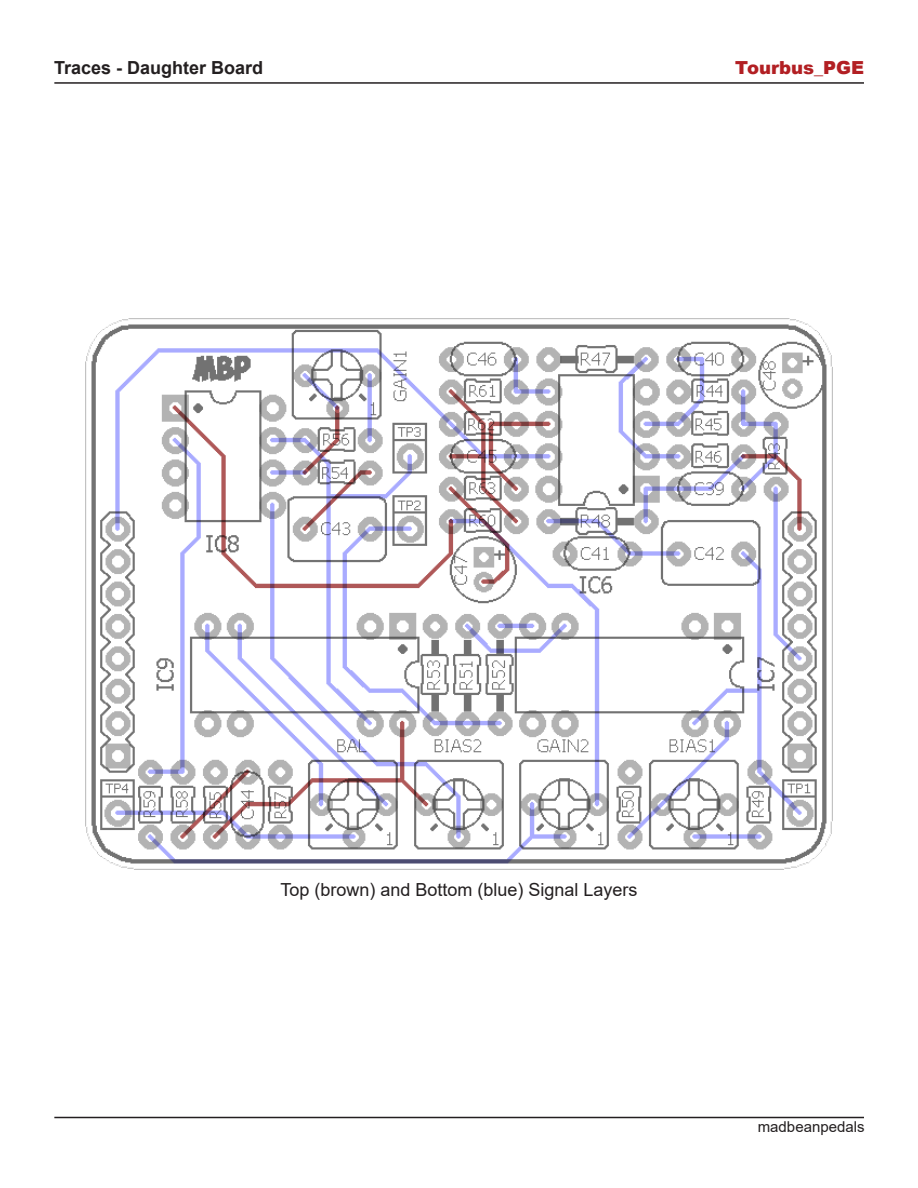
<style>
.page{position:relative;width:918px;height:1188px;background:#fff}
.page>*{position:absolute;margin:0;border:0;box-sizing:border-box;transform-origin:0 0}
.t1{font:18px "Arial";color:#231f20}
.t2{font:700 18px "Arial";color:#231f20}
.t3{font:900 18px "Arial";color:#b21f23}
.t4{font:15px "Arial";color:#231f20}
</style>
<div class="page">
<hr style="left:54px;top:1117px;width:810px;height:1px;background:#231f20">
<hr style="left:54px;top:82px;width:810px;height:2px;background:#231f20">
<img style="left:86px;top:318px;width:746px;height:552px">
<p class="t2" style="left:54px;top:55px;width:211px">Traces - Daughter Board</p>
<p class="t3" style="left:735px;top:54px;width:130px">Tourbus_PGE</p>
<p class="t1" style="left:280px;top:878px;width:359px">Top (brown) and Bottom (blue) Signal Layers</p>
<p class="t4" style="left:758px;top:1116px;width:108px">madbeanpedals</p>
</div>
